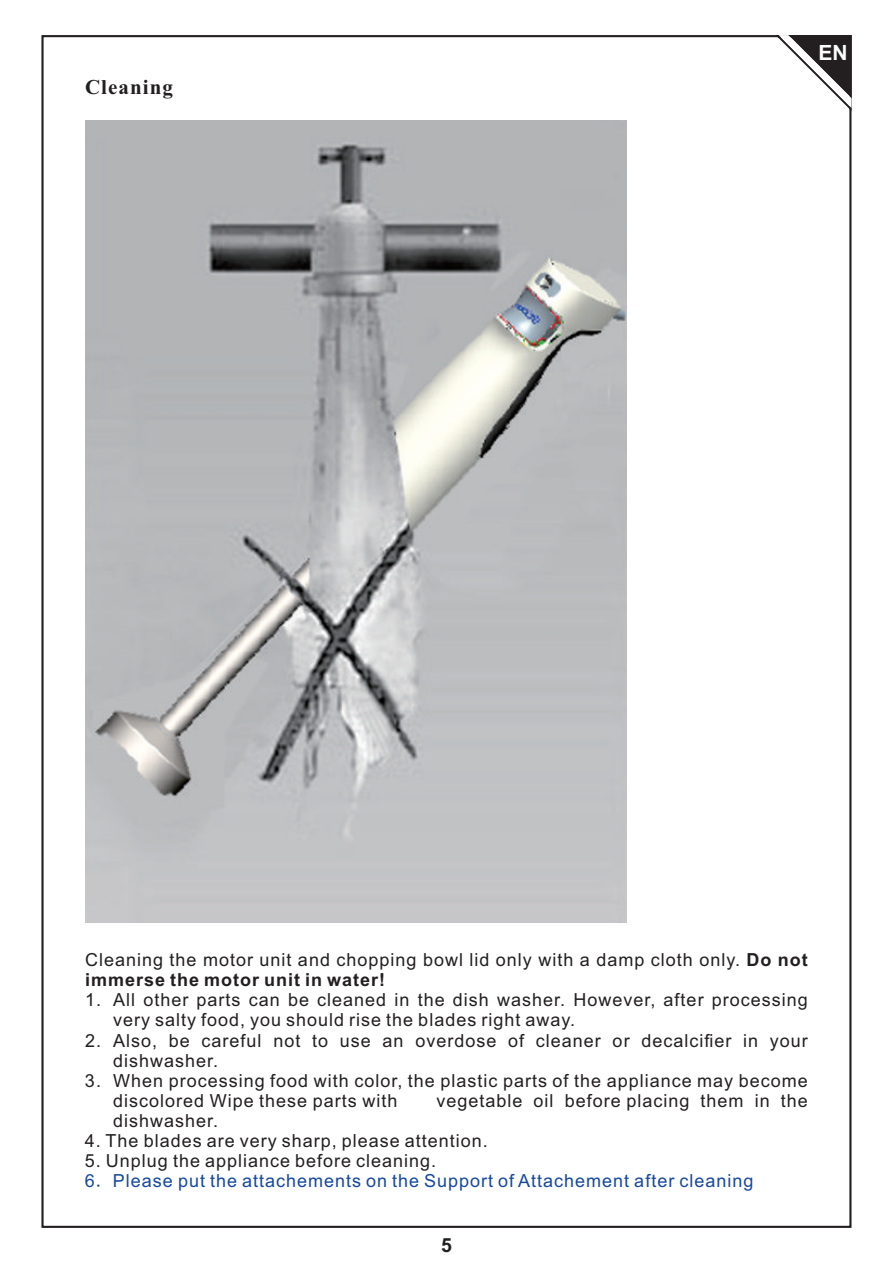
<style>
.page{position:relative;width:893px;height:1263px;background:#fff}
.page>*{position:absolute;margin:0;border:0;box-sizing:border-box;transform-origin:0 0}
.t1{font:700 21px "Times New Roman";letter-spacing:.05em;color:#231f20}
.t2{font:700 21px "Arial";color:#fff}
.t3{font:700 19.5px "Arial";color:#231f20}
.t4{font:18px/20.1px "Arial";letter-spacing:.055em;color:#231f20}
.t5{font:18px/20.1px "Arial";letter-spacing:.055em;color:#15489e}
.s1{font-weight:700}
.s2{color:#231f20}
.s3{font-family:"Sim Sun"}
</style>
<div class="page">
<svg style="left:775px;top:35px;width:77px;height:79px"></svg>
<img style="left:85px;top:120px;width:542px;height:803px">
<p class="t1" style="left:85px;top:80px;width:89px">Cleaning</p>
<p class="t2" style="left:818px;top:44px;width:31px">EN</p>
<p class="t4" style="left:85px;top:951px;width:724px">Cleaning the motor unit and chopping bowl lid only with a damp cloth only. <span class="s1">Do not immerse the motor unit in water!</span></p>
<p class="t4" style="left:113px;top:991px;width:696px;text-indent:-28px">1. All other parts can be cleaned in the dish washer. However, after processing very salty food, you should rise the blades right away.</p>
<p class="t4" style="left:113px;top:1032px;width:696px;text-indent:-28px">2. Also, be careful not to use an overdose of cleaner or decalcifier in your dishwasher.</p>
<p class="t4" style="left:113px;top:1072px;width:696px;text-indent:-28px">3. When processing food with color, the plastic parts of the appliance may become discolored Wipe these parts with</p>
<p class="t4" style="left:436px;top:1092px;width:373px">vegetable oil before placing them in the</p>
<p class="t4" style="left:113px;top:1112px;width:107px">dishwasher.</p>
<p class="t4" style="left:85px;top:1132px;width:404px">4. The blades are very sharp, please attention.</p>
<p class="t5" style="left:85px;top:1152px;width:670px"><span class="s2">5. Unplug the appliance before cleaning.<br></span>6<span class="s3">．</span>Please put the attachements on the Support of Attachement after cleaning</p>
<p class="t3" style="left:441px;top:1238px;width:12px">5</p>
</div>
